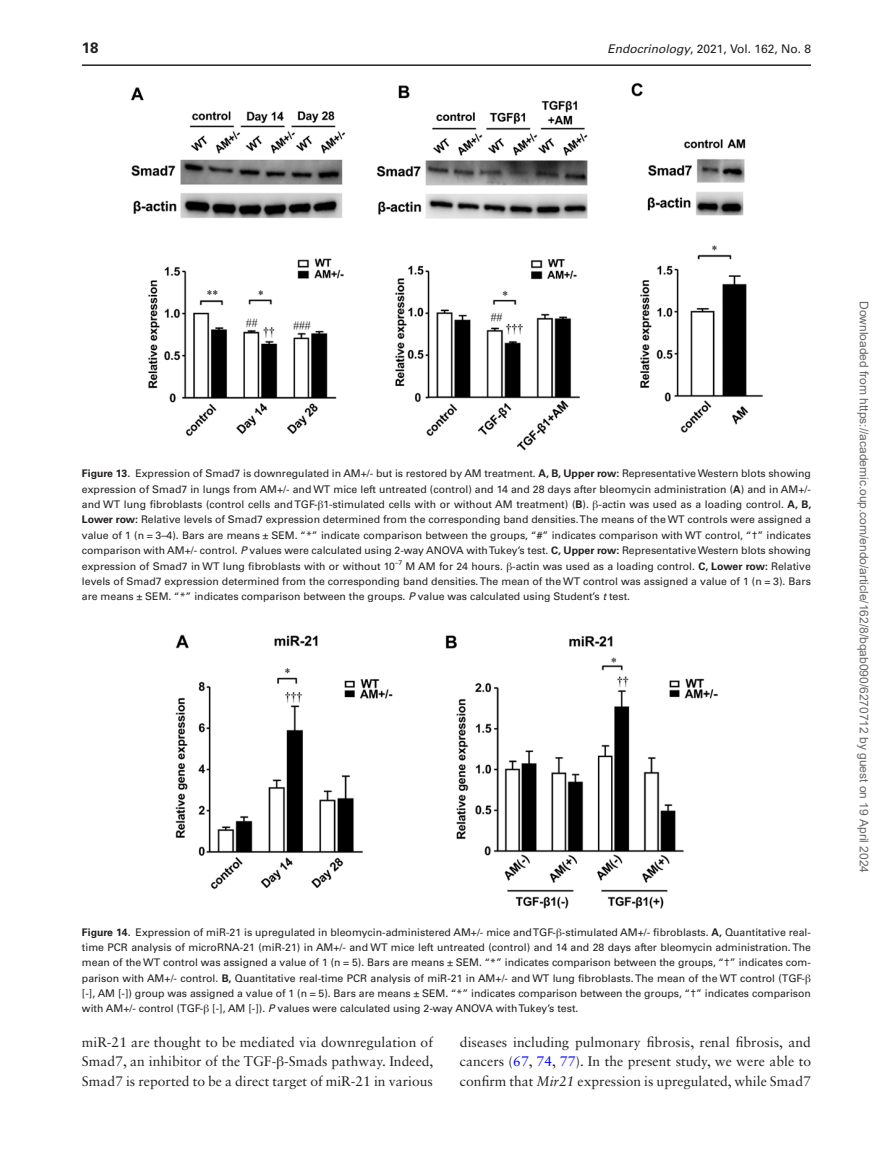
<style>
.page{position:relative;width:893px;height:1174px;background:#fff}
.page>*{position:absolute;margin:0;border:0;box-sizing:border-box;transform-origin:0 0}
.t1{font:700 15px "Univers LT Std";color:#231f20}
.t2{font:13.8px/19.5px "Sabon LT Std";letter-spacing:.005em;color:#231f20;text-align:justify}
.t3{font:12px "Arial";color:#666}
.t4{font:12px "Univers LT Std";color:#231f20}
.t5{font:10.5px/15.3px "Univers LT Std";color:#231f20;text-align:justify}
.s1{font-style:italic}
.s2{font-weight:700}
.s3{font-family:"Gandhari Unicode"}
.s4{color:#00f}
</style>
<div class="page">
<hr style="left:82px;top:64px;width:729px;height:2px;background:#231f20">
<img style="left:176px;top:634px;width:541px;height:274px">
<img style="left:131px;top:82px;width:631px;height:368px">
<h1 class="t1" style="left:82px;top:39px;width:18px">18</h1>
<p class="t4" style="left:607px;top:42px;width:205px"><span class="s1">Endocrinology</span>, 2021, Vol. 162, No. 8</p>
<p class="t5" style="left:82px;top:466px;width:731px"><span class="s2">Figure 13.</span> Expression of Smad7 is downregulated in AM+/- but is restored by AM treatment. <span class="s2">A, B, Upper row:</span> Representative Western blots showing expression of Smad7 in lungs from AM+/- and WT mice left untreated (control) and 14 and 28 days after bleomycin administration (<span class="s2">A</span>) and in AM+/- and WT lung fibroblasts (control cells and TGF-<span class="s3">β</span>1-stimulated cells with or without AM treatment) (<span class="s2">B</span>). <span class="s3">β</span>-actin was used as a loading control. <span class="s2">A, B, Lower row:</span> Relative levels of Smad7 expression determined from the corresponding band densities. The means of the WT controls were assigned a value of 1 (n = 3–4). Bars are means ± SEM. “*” indicate comparison between the groups, “#” indicates comparison with WT control, “†” indicates comparison with AM+/- control. <span class="s1">P</span> values were calculated using 2-way ANOVA with Tukey’s test. <span class="s2">C, Upper row:</span> Representative Western blots showing expression of Smad7 in WT lung fibroblasts with or without 10<sup>–7</sup> M AM for 24 hours. <span class="s3">β</span>-actin was used as a loading control. <span class="s2">C, Lower row:</span> Relative levels of Smad7 expression determined from the corresponding band densities. The mean of the WT control was assigned a value of 1 (n = 3). Bars are means ± SEM. “*” indicates comparison between the groups. <span class="s1">P</span> value was calculated using Student’s <span class="s1">t</span> test.</p>
<p class="t5" style="left:82px;top:924px;width:731px"><span class="s2">Figure 14.</span> Expression of miR-21 is upregulated in bleomycin-administered AM+/- mice and TGF-<span class="s3">β</span>-stimulated AM+/- fibroblasts. <span class="s2">A,</span> Quantitative real&shy;time PCR analysis of microRNA-21 (miR-21) in AM+/- and WT mice left untreated (control) and 14 and 28 days after bleomycin administration. The mean of the WT control was assigned a value of 1 (n = 5). Bars are means ± SEM. “*” indicates comparison between the groups, “†” indicates com&shy;parison with AM+/- control. <span class="s2">B,</span> Quantitative real-time PCR analysis of miR-21 in AM+/- and WT lung fibroblasts. The mean of the WT control (TGF-<span class="s3">β </span>[-], AM [-]) group was assigned a value of 1 (n = 5). Bars are means ± SEM. “*” indicates comparison between the groups, “†” indicates comparison with AM+/- control (TGF-<span class="s3">β</span> [-], AM [-]). <span class="s1">P</span> values were calculated using 2-way ANOVA with Tukey’s test.</p>
<h2 class="t2" style="left:82px;top:1032px;width:353px">miR-21 are thought to be mediated via downregulation of Smad7, an inhibitor of the TGF-<span class="s3">β</span>-Smads pathway. Indeed, Smad7 is reported to be a direct target of miR-21 in various</h2>
<h2 class="t2" style="left:460px;top:1032px;width:353px">diseases including pulmonary fibrosis, renal fibrosis, and cancers (<span class="s4">67</span>, <span class="s4">74</span>, <span class="s4">77</span>). In the present study, we were able to confirm that <span class="s1">Mir21</span> expression is upregulated, while Smad7</h2>
<p class="t3" style="left:868px;top:301px;width:574px;rotate:90deg">Downloaded from https://academic.oup.com/endo/article/162/8/bqab090/6270712 by guest on 19 April 2024</p>
</div>
